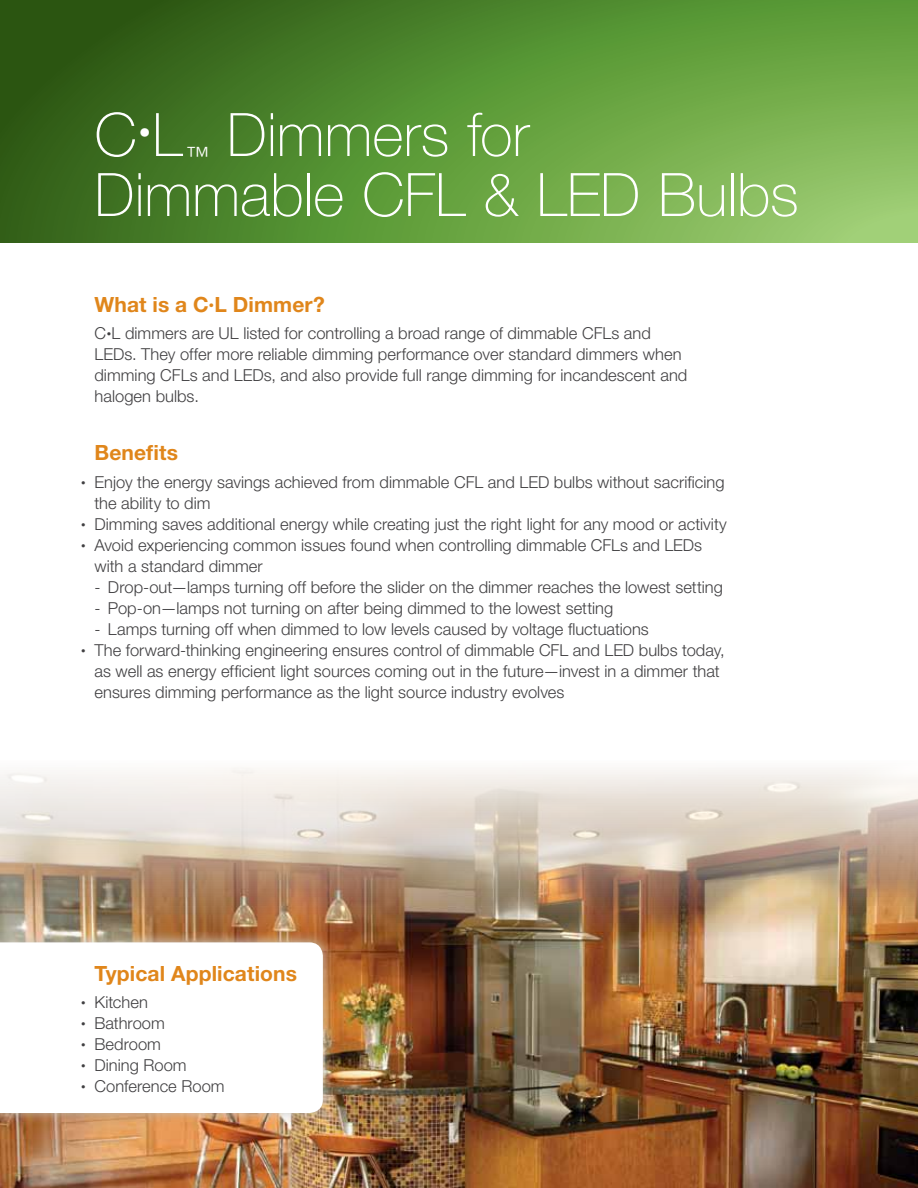
<style>
.page{position:relative;width:918px;height:1188px;background:#fff}
.page>*{position:absolute;margin:0;border:0;box-sizing:border-box;transform-origin:0 0}
.t1{font:100 60px/60px "Helvetica Neue LT Std";color:#fff}
.t2{font:100 24px "Helvetica Neue LT Std";color:#fff}
.t3{font:700 21px "Helvetica Neue LT Std";letter-spacing:.005em;color:#e0861b}
.t4{font:300 16.5px/21px "Helvetica Neue LT Std";color:#414042}
.s1{font-size:60px}
.s2{font-weight:300}
.s3{font-size:10.5px}
.s4{font-size:9px}
</style>
<div class="page">
<img style="left:0;top:768px;width:918px;height:420px">
<svg style="left:0;top:0;width:918px;height:243px;background:#599037"></svg>
<img style="left:0;top:930px;width:335px;height:195px">
<svg style="left:0;top:942px;width:323px;height:171px"></svg>
<h1 class="t1" style="left:94px;top:105px;width:44px">C</h1>
<h2 class="t2" style="left:139px;top:119px;width:72px">•<span class="s1">L</span><span class="s2">™</span></h2>
<h1 class="t1" style="left:94px;top:105px;width:706px;text-indent:132px">Dimmers for<br>Dimmable CFL &amp; LED Bulbs</h1>
<p class="t3" style="left:94px;top:292px;width:232px">What is a C<span class="s3">•</span>L Dimmer?</p>
<p class="t4" style="left:94px;top:323px;width:594px">C<span class="s4">•</span>L dimmers are UL listed for controlling a broad range of dimmable CFLs and LEDs. They offer more reliable dimming performance over standard dimmers when dimming CFLs and LEDs, and also provide full range dimming for incandescent and halogen bulbs.</p>
<p class="t3" style="left:94px;top:440px;width:85px">Benefits</p>
<p class="t4" style="left:94px;top:471px;width:632px;text-indent:-13px"><span class="s4">•</span> Enjoy the energy savings achieved from dimmable CFL and LED bulbs without sacrificing the ability to dim</p>
<p class="t4" style="left:81px;top:513px;width:647px"><span class="s4">•</span> Dimming saves additional energy while creating just the right light for any mood or activity</p>
<p class="t4" style="left:94px;top:534px;width:609px;text-indent:-13px"><span class="s4">•</span> Avoid experiencing common issues found when controlling dimmable CFLs and LEDs with a standard dimmer</p>
<p class="t4" style="left:94px;top:576px;width:630px">- Drop-out—lamps turning off before the slider on the dimmer reaches the lowest setting</p>
<p class="t4" style="left:94px;top:597px;width:520px">- Pop-on—lamps not turning on after being dimmed to the lowest setting</p>
<p class="t4" style="left:94px;top:618px;width:556px">- Lamps turning off when dimmed to low levels caused by voltage fluctuations</p>
<p class="t4" style="left:94px;top:639px;width:632px;text-indent:-13px"><span class="s4">•</span> The forward-thinking engineering ensures control of dimmable CFL and LED bulbs today, as well as energy efficient light sources coming out in the future—invest in a dimmer that ensures dimming performance as the light source industry evolves</p>
<p class="t3" style="left:94px;top:960px;width:204px">Typical Applications</p>
<p class="t4" style="left:81px;top:991px;width:69px"><span class="s4">•</span> Kitchen</p>
<p class="t4" style="left:81px;top:1012px;width:85px"><span class="s4">•</span> Bathroom</p>
<p class="t4" style="left:81px;top:1033px;width:81px"><span class="s4">•</span> Bedroom</p>
<p class="t4" style="left:81px;top:1054px;width:107px"><span class="s4">•</span> Dining Room</p>
<p class="t4" style="left:81px;top:1075px;width:145px"><span class="s4">•</span> Conference Room</p>
</div>
